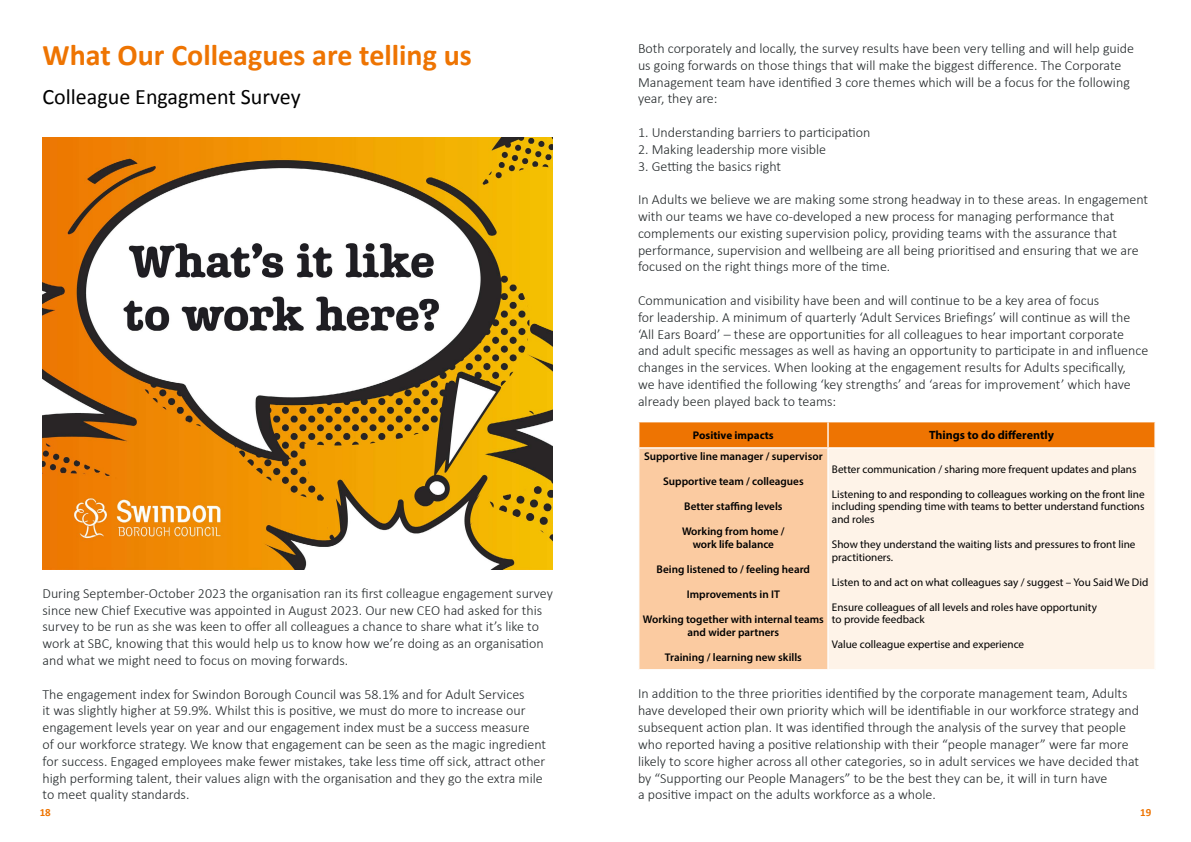
<style>
.page{position:relative;width:1191px;height:842px;background:#fff}
.page>*{position:absolute;margin:0;border:0;box-sizing:border-box;transform-origin:0 0}
.t1{font:700 30px "Calibri";color:#ee7402}
.t2{font:22px "Calibri";color:#000}
.t3{font:300 14px/16.8px "Calibri";color:#23282a}
.t4{font:700 12px "Myriad Pro";color:#000}
.t5{font:11.1px/12.5px "Myriad Pro";color:#000}
.t6{font:600 11.1px/12.5px "Myriad Pro";color:#000;text-align:center}
.t7{font:700 11.1px "Myriad Pro";color:#000}
.t8{font:700 11px "Calibri";color:#ee7402}
</style>
<div class="page">
<div style="left:638px;top:448px;width:190px;height:222px;background:#fbcba1"></div>
<div style="left:828px;top:448px;width:327px;height:222px;background:#fef3e8"></div>
<div style="left:638px;top:422px;width:517px;height:25px;background:#ee7402"></div>
<hr style="left:638px;top:447px;width:190px;height:2px;background:#fff">
<hr style="left:828px;top:447px;width:327px;height:2px;background:#fff">
<hr style="left:638px;top:449px;width:1px;height:220px;background:#fff">
<hr style="left:827px;top:449px;width:1px;height:220px;background:#fff">
<hr style="left:1154px;top:449px;width:1px;height:220px;background:#fff">
<hr style="left:638px;top:669px;width:190px;height:1px;background:#fff">
<hr style="left:828px;top:669px;width:327px;height:1px;background:#fff">
<img style="left:43px;top:137px;width:510px;height:432px">
<p class="t1" style="left:43px;top:36px;width:431px">What Our Colleagues are telling us</p>
<p class="t2" style="left:43px;top:83px;width:260px">Colleague Engagment Survey</p>
<p class="t3" style="left:43px;top:585px;width:512px">During September-October 2023 the organisation ran its first colleague engagement survey since new Chief Executive was appointed in August 2023. Our new CEO had asked for this survey to be run as she was keen to offer all colleagues a chance to share what it’s like to work at SBC, knowing that this would help us to know how we’re doing as an organisation and what we might need to focus on moving forwards.</p>
<p class="t3" style="left:43px;top:685px;width:505px">The engagement index for Swindon Borough Council was 58.1% and for Adult Services<br>it was slightly higher at 59.9%. Whilst this is positive, we must do more to increase our engagement levels year on year and our engagement index must be a success measure<br>of our workforce strategy. We know that engagement can be seen as the magic ingredient for success. Engaged employees make fewer mistakes, take less time off sick, attract other high performing talent, their values align with the organisation and they go the extra mile to meet quality standards.</p>
<p class="t3" style="left:638px;top:40px;width:497px">Both corporately and locally, the survey results have been very telling and will help guide us going forwards on those things that will make the biggest difference. The Corporate Management team have identified 3 core themes which will be a focus for the following year, they are:</p>
<p class="t3" style="left:638px;top:124px;width:234px">1. Understanding barriers to participation</p>
<p class="t3" style="left:638px;top:141px;width:190px">2. Making leadership more visible</p>
<p class="t3" style="left:638px;top:157px;width:145px">3. Getting the basics right</p>
<p class="t3" style="left:638px;top:191px;width:511px">In Adults we believe we are making some strong headway in to these areas. In engagement with our teams we have co-developed a new process for managing performance that complements our existing supervision policy, providing teams with the assurance that performance, supervision and wellbeing are all being prioritised and ensuring that we are focused on the right things more of the time.</p>
<p class="t3" style="left:638px;top:292px;width:512px">Communication and visibility have been and will continue to be a key area of focus<br>for leadership. A minimum of quarterly ‘Adult Services Briefings’ will continue as will the ‘All Ears Board’ – these are opportunities for all colleagues to hear important corporate and adult specific messages as well as having an opportunity to participate in and influence changes in the services. When looking at the engagement results for Adults specifically,<br>we have identified the following ‘key strengths’ and ‘areas for improvement’ which have already been played back to teams:</p>
<p class="t7" style="left:693px;top:428px;width:82px">Positive impacts</p>
<p class="t4" style="left:929px;top:427px;width:126px">Things to do differently</p>
<p class="t6" style="left:644px;top:450px;width:180px">Supportive line manager / supervisor</p>
<p class="t6" style="left:663px;top:475px;width:142px">Supportive team / colleagues</p>
<p class="t6" style="left:684px;top:500px;width:100px">Better staffing levels</p>
<p class="t6" style="left:682px;top:525px;width:104px">Working from home / work life balance</p>
<p class="t6" style="left:656px;top:563px;width:155px">Being listened to / feeling heard</p>
<p class="t6" style="left:687px;top:588px;width:95px">Improvements in IT</p>
<p class="t6" style="left:643px;top:613px;width:182px">Working together with internal teams and wider partners</p>
<p class="t6" style="left:665px;top:651px;width:139px">Training / learning new skills</p>
<p class="t5" style="left:832px;top:463px;width:306px">Better communication / sharing more frequent updates and plans</p>
<p class="t5" style="left:832px;top:488px;width:314px;text-align:justify">Listening to and responding to colleagues working on the front line including spending time with teams to better understand functions and roles</p>
<p class="t5" style="left:832px;top:538px;width:305px">Show they understand the waiting lists and pressures to front line practitioners.</p>
<p class="t5" style="left:832px;top:575px;width:318px">Listen to and act on what colleagues say / suggest – You Said We Did</p>
<p class="t5" style="left:832px;top:601px;width:266px">Ensure colleagues of all levels and roles have opportunity to provide feedback</p>
<p class="t5" style="left:832px;top:638px;width:194px">Value colleague expertise and experience</p>
<p class="t3" style="left:638px;top:685px;width:502px">In addition to the three priorities identified by the corporate management team, Adults have developed their own priority which will be identifiable in our workforce strategy and subsequent action plan. It was identified through the analysis of the survey that people who reported having a positive relationship with their “people manager” were far more likely to score higher across all other categories, so in adult services we have decided that by “Supporting our People Managers” to be the best they can be, it will in turn have<br>a positive impact on the adults workforce as a whole.</p>
<p class="t8" style="left:40px;top:805px;width:13px">18</p>
<p class="t8" style="left:1140px;top:805px;width:13px">19</p>
</div>
